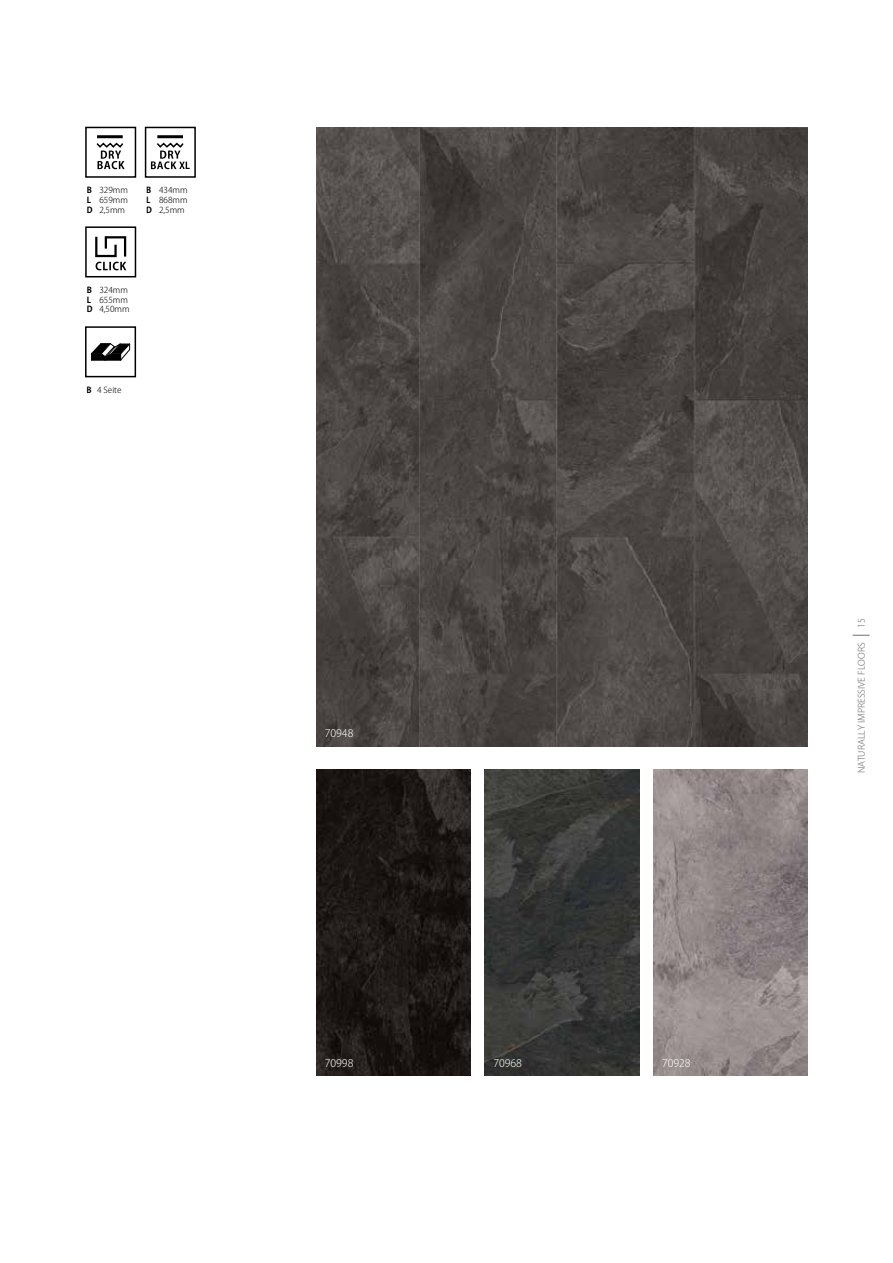
<style>
.page{position:relative;width:893px;height:1263px;background:#fff}
.page>*{position:absolute;margin:0;border:0;box-sizing:border-box;transform-origin:0 0}
.t1{font:300 10.5px "Koz Go Pro";color:#fff}
.t2{font:300 9px "Koz Go Pro";color:#706f6f}
.t3{font:300 8.25px/9.9px "Koz Go Pro";color:#000;text-align:justify}
.s1{font-weight:700}
</style>
<div class="page">
<img style="left:316px;top:128px;width:492px;height:619px">
<img style="left:316px;top:769px;width:155px;height:306px">
<img style="left:653px;top:769px;width:155px;height:306px">
<img style="left:485px;top:769px;width:154px;height:306px">
<svg style="left:853px;top:635px;width:17px;height:1px"></svg>
<div style="left:145px;top:127px;width:51px;height:51px;border:2px solid #000"></div>
<hr style="left:157px;top:135px;width:26px;height:3px;background:#000">
<svg style="left:151px;top:142px;width:39px;height:27px"></svg>
<div style="left:85px;top:127px;width:51px;height:51px;border:2px solid #000"></div>
<hr style="left:97px;top:135px;width:26px;height:3px;background:#000">
<svg style="left:96px;top:142px;width:29px;height:27px"></svg>
<div style="left:85px;top:276px;width:51px;height:51px;border:2px solid #fff"></div>
<div style="left:85px;top:226px;width:51px;height:51px;border:2px solid #000"></div>
<svg style="left:95px;top:236px;width:32px;height:34px"></svg>
<svg style="left:91px;top:343px;width:39px;height:18px"></svg>
<div style="left:85px;top:326px;width:51px;height:51px;border:2px solid #000"></div>
<p class="t3" style="left:87px;top:185px;width:43px"><span class="s1">B</span> 329mm <span class="s1">L</span> 659mm <span class="s1">D</span> 2,5mm</p>
<p class="t3" style="left:146px;top:185px;width:43px"><span class="s1">B</span> 434mm <span class="s1">L</span> 868mm <span class="s1">D</span> 2,5mm</p>
<p class="t3" style="left:87px;top:285px;width:44px;text-align:left"><span class="s1">B</span> 324mm<br><span class="s1">L</span> 655mm<br><span class="s1">D</span> 4,50mm</p>
<p class="t3" style="left:87px;top:385px;width:37px"><span class="s1">B</span> 4 Seite</p>
<p class="t1" style="left:325px;top:727px;width:30px">70948</p>
<p class="t1" style="left:325px;top:1056px;width:30px">70998</p>
<p class="t1" style="left:493px;top:1056px;width:30px">70968</p>
<p class="t1" style="left:662px;top:1056px;width:30px">70928</p>
<p class="t2" style="left:855px;top:628px;width:11px;rotate:-90deg">15</p>
<p class="t2" style="left:855px;top:773px;width:132px;rotate:-90deg">NATURALLY IMPRESSIVE FLOORS</p>
</div>
